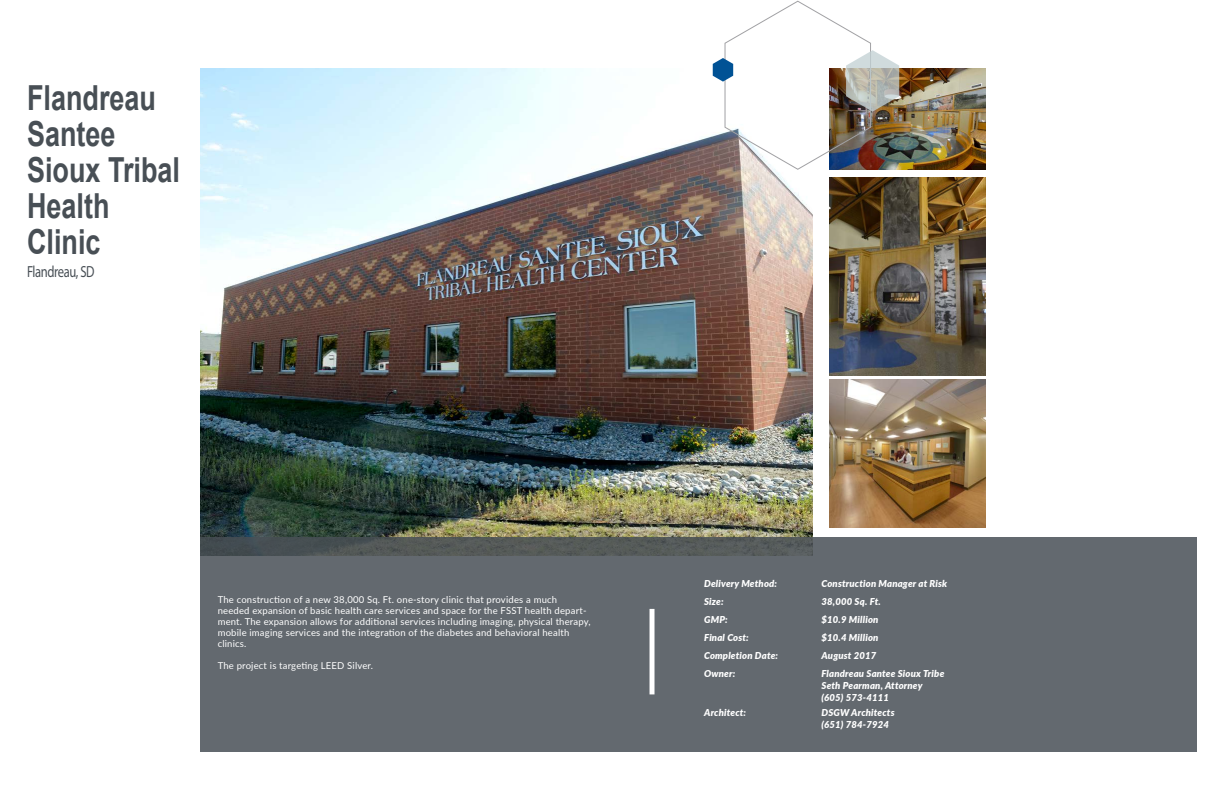
<style>
.page{position:relative;width:1224px;height:792px;background:#fff}
.page>*{position:absolute;margin:0;border:0;box-sizing:border-box;transform-origin:0 0}
.Big_headline{font:700 34.5px/36px "Arial";color:#484f55;scale:.78 1}
.City_Name{font:16.1px "Myriad Pro";letter-spacing:-.03em;color:#484f55;scale:.78 1}
.Normal_text_white{font:9.5px/11px "Lato";letter-spacing:.02em;color:#fff}
.White_Bold_Italic{font:italic 900 9.5px "Lato";letter-spacing:.02em;color:#fff}
</style>
<div class="page">
<img style="left:201px;top:68px;width:612px;height:470px">
<img style="left:899px;top:68px;width:86px;height:102px">
<img style="left:830px;top:178px;width:155px;height:197px">
<img style="left:830px;top:380px;width:155px;height:147px">
<div style="left:201px;top:538px;width:996px;height:214px;background:#63696f"></div>
<div style="left:650px;top:609px;width:5px;height:85px;background:#fff"></div>
<img style="left:713px;top:0;width:186px;height:170px">
<p class="Big_headline" style="left:27px;top:81px;width:198px">Flandreau<br>Santee<br>Sioux Tribal<br>Health<br>Clinic</p>
<p class="City_Name" style="left:27px;top:261px;width:88px">Flandreau, SD</p>
<p class="Normal_text_white" style="left:218px;top:594px;width:375px">The construction of a new 38,000 Sq. Ft. one-story clinic that provides a much needed expansion of basic health care services and space for the FSST health depart&shy;ment. The expansion allows for additional services including imaging, physical therapy, mobile imaging services and the integration of the diabetes and behavioral health clinics.</p>
<p class="Normal_text_white" style="left:218px;top:660px;width:157px">The project is targeting LEED Silver.</p>
<p class="White_Bold_Italic" style="left:704px;top:576px;width:75px">Delivery Method:</p>
<p class="White_Bold_Italic" style="left:822px;top:576px;width:127px">Construction Manager at Risk</p>
<p class="White_Bold_Italic" style="left:704px;top:594px;width:21px">Size:</p>
<p class="White_Bold_Italic" style="left:822px;top:594px;width:61px">38,000 Sq. Ft.</p>
<p class="White_Bold_Italic" style="left:704px;top:612px;width:25px">GMP:</p>
<p class="White_Bold_Italic" style="left:822px;top:612px;width:58px">$10.9 Million</p>
<p class="White_Bold_Italic" style="left:704px;top:630px;width:46px">Final Cost:</p>
<p class="White_Bold_Italic" style="left:822px;top:630px;width:58px">$10.4 Million</p>
<p class="White_Bold_Italic" style="left:704px;top:648px;width:75px">Completion Date:</p>
<p class="White_Bold_Italic" style="left:822px;top:648px;width:56px">August 2017</p>
<p class="White_Bold_Italic" style="left:704px;top:666px;width:33px">Owner:</p>
<p class="White_Bold_Italic" style="left:822px;top:666px;width:124px">Flandreau Santee Sioux Tribe</p>
<p class="White_Bold_Italic" style="left:822px;top:678px;width:102px">Seth Pearman, Attorney</p>
<p class="White_Bold_Italic" style="left:822px;top:690px;width:69px">(605) 573-4111</p>
<p class="White_Bold_Italic" style="left:704px;top:706px;width:44px">Architect:</p>
<p class="White_Bold_Italic" style="left:822px;top:706px;width:75px">DSGW Architects</p>
<p class="White_Bold_Italic" style="left:822px;top:718px;width:69px">(651) 784-7924</p>
</div>
